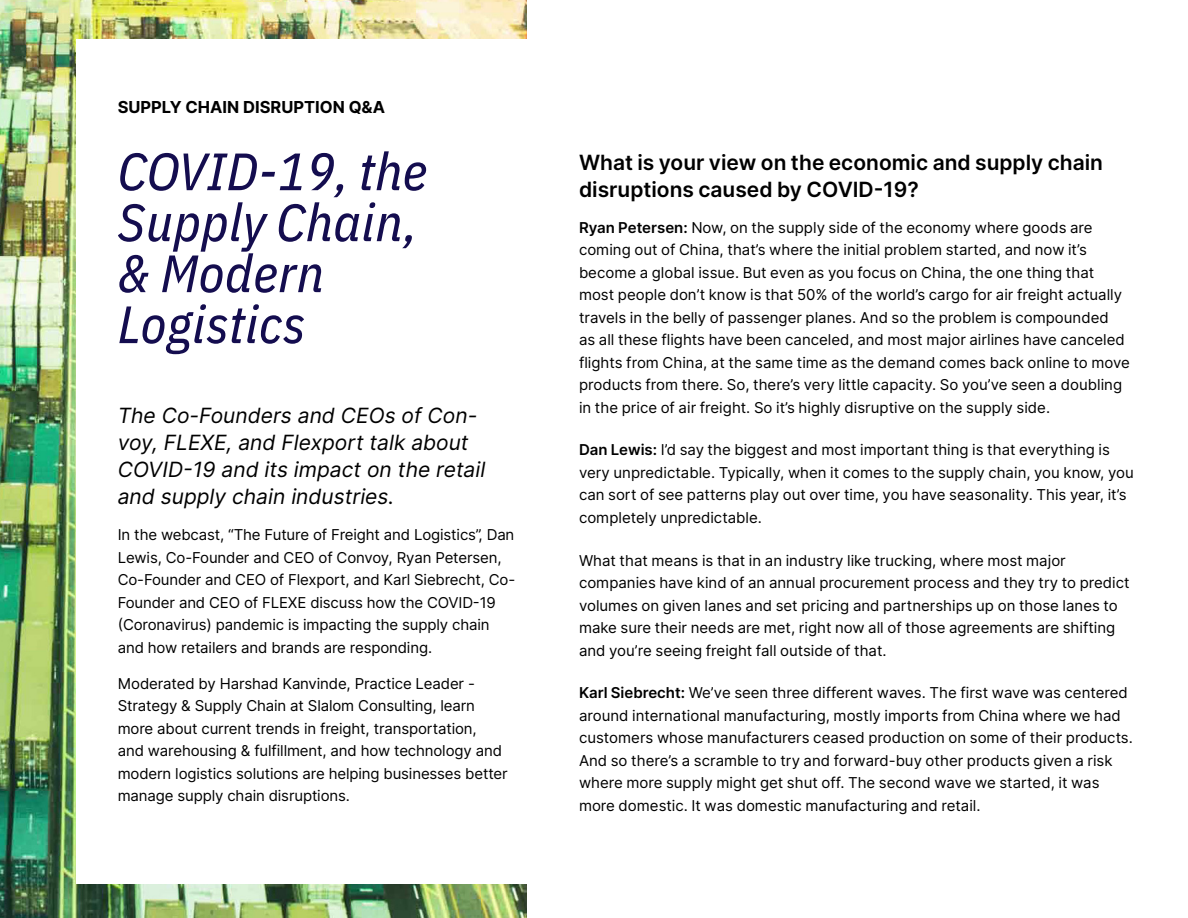
<style>
.page{position:relative;width:1188px;height:918px;background:#fff}
.page>*{position:absolute;margin:0;border:0;box-sizing:border-box;transform-origin:0 0}
.t1{font:italic 52.5px/51px "IBM Plex Sans Cond Text";letter-spacing:.01em;color:#140d4f}
.t2{font:italic 21px/27px "Inter";color:#000}
.t3{font:600 21px/27px "Inter";color:#000}
.t4{font:700 16.5px "Inter";color:#000}
.t5{font:15px/22.5px "Inter";color:#000}
.s1{font-weight:600}
</style>
<div class="page">
<img style="left:0;top:0;width:526px;height:918px">
<div style="left:76px;top:39px;width:473px;height:845px;background:#fff"></div>
<p class="t4" style="left:118px;top:95px;width:269px">SUPPLY CHAIN DISRUPTION Q&amp;A</p>
<h1 class="t1" style="left:118px;top:142px;width:311px">COVID-19, the<br>Supply Chain, &amp; Modern<br>Logistics</h1>
<h2 class="t2" style="left:118px;top:401px;width:369px">The Co-Founders and CEOs of Con&shy;voy, FLEXE, and Flexport talk about COVID-19 and its impact on the retail and supply chain industries.</h2>
<p class="t5" style="left:118px;top:523px;width:399px">In the webcast, “The Future of Freight and Logistics”, Dan Lewis, Co-Founder and CEO of Convoy, Ryan Petersen, Co-Founder and CEO of Flexport, and Karl Siebrecht, Co-Founder and CEO of FLEXE discuss how the COVID-19 (Coronavirus) pandemic is impacting the supply chain and how retailers and brands are responding.</p>
<p class="t5" style="left:118px;top:671px;width:392px">Moderated by Harshad Kanvinde, Practice Leader - Strategy &amp; Supply Chain at Slalom Consulting, learn more about current trends in freight, transportation,<br>and warehousing &amp; fulfillment, and how technology and modern logistics solutions are helping businesses better manage supply chain disruptions.</p>
<h2 class="t3" style="left:579px;top:147px;width:526px">What is your view on the economic and supply chain disruptions caused by COVID-19?</h2>
<p class="t5" style="left:579px;top:215px;width:552px"><span class="s1">Ryan Petersen:</span> Now, on the supply side of the economy where goods are coming out of China, that’s where the initial problem started, and now it’s become a global issue. But even as you focus on China, the one thing that most people don’t know is that 50% of the world’s cargo for air freight actually travels in the belly of passenger planes. And so the problem is compounded<br>as all these flights have been canceled, and most major airlines have canceled flights from China, at the same time as the demand comes back online to move products from there. So, there’s very little capacity. So you’ve seen a doubling in the price of air freight. So it’s highly disruptive on the supply side.</p>
<p class="t5" style="left:579px;top:438px;width:556px"><span class="s1">Dan Lewis:</span> I’d say the biggest and most important thing is that everything is very unpredictable. Typically, when it comes to the supply chain, you know, you can sort of see patterns play out over time, you have seasonality. This year, it’s completely unpredictable.</p>
<p class="t5" style="left:579px;top:548px;width:552px">What that means is that in an industry like trucking, where most major companies have kind of an annual procurement process and they try to predict volumes on given lanes and set pricing and partnerships up on those lanes to make sure their needs are met, right now all of those agreements are shifting and you’re seeing freight fall outside of that.</p>
<p class="t5" style="left:579px;top:681px;width:555px"><span class="s1">Karl Siebrecht:</span> We’ve seen three different waves. The first wave was centered around international manufacturing, mostly imports from China where we had customers whose manufacturers ceased production on some of their products.<br>And so there’s a scramble to try and forward-buy other products given a risk where more supply might get shut off. The second wave we started, it was more domestic. It was domestic manufacturing and retail.</p>
</div>
